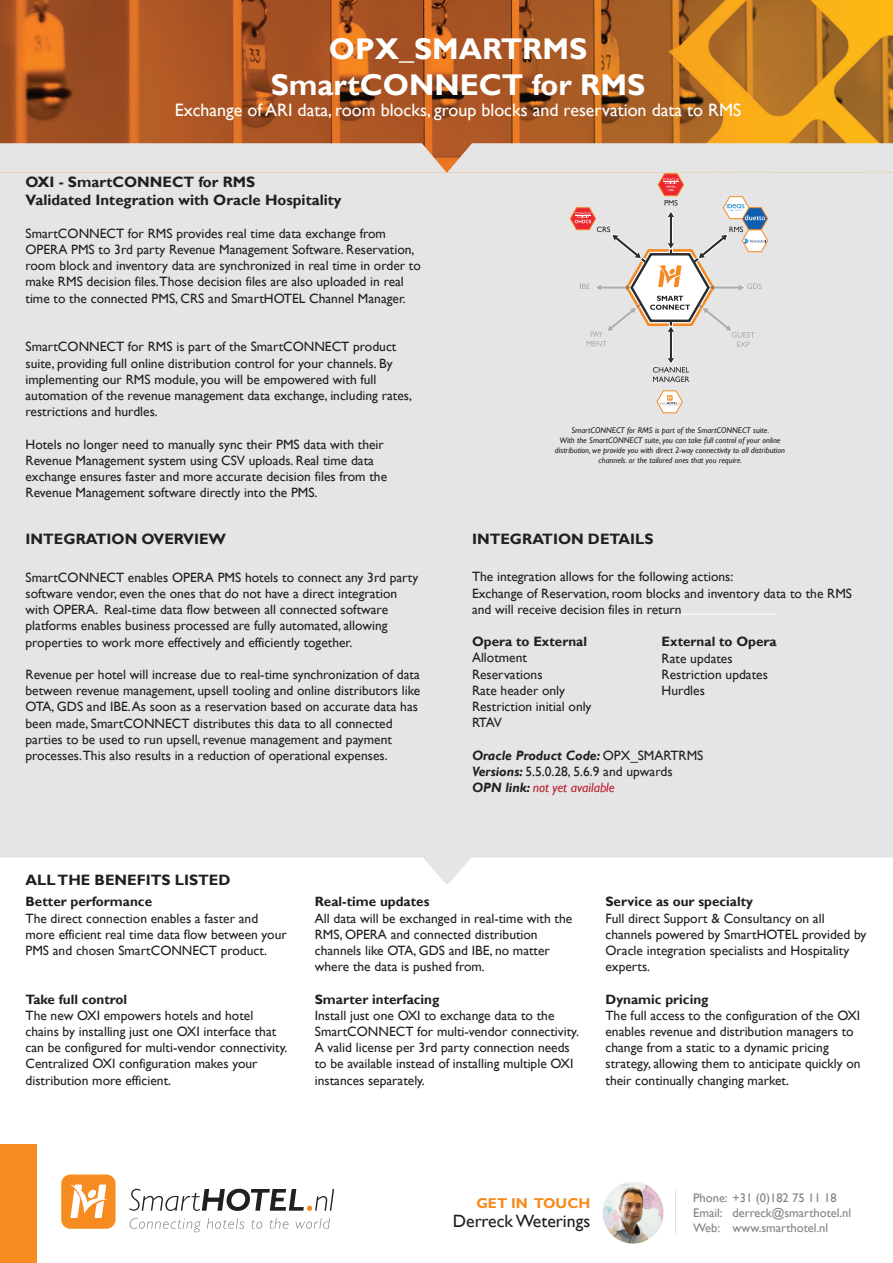
<style>
.page{position:relative;width:893px;height:1263px;background:#fff}
.page>*{position:absolute;margin:0;border:0;box-sizing:border-box;transform-origin:0 0}
.t1{font:700 30px/36px "Gill Sans";color:#fff;text-align:center}
.t2{font:18px "Gill Sans";color:#fff}
.t3{font:17.85px "Gill Sans";color:#231f20}
.t4{font:700 15px/18px "Gill Sans";color:#231f20}
.t5{font:700 14.25px "Gill Sans";color:#f68b1f}
.t6{font:13.5px/16.2px "Gill Sans";color:#231f20}
.t7{font:700 13.5px "Gill Sans";color:#231f20}
.t8{font:12.45px/15px "Gill Sans";color:#808285}
.t9{font:italic 8.25px/9.9px "Gill Sans";color:#231f20;text-align:center}
.s1{font-weight:700;font-style:italic}
.s2{font-style:italic;color:#be1d2c}
</style>
<div class="page">
<div style="left:0;top:1144px;width:37px;height:119px;background:#f68b1f"></div>
<svg style="left:130px;top:1218px;width:71px;height:14px"></svg>
<svg style="left:207px;top:1218px;width:37px;height:11px"></svg>
<svg style="left:251px;top:1220px;width:11px;height:9px"></svg>
<svg style="left:269px;top:1218px;width:19px;height:11px"></svg>
<svg style="left:296px;top:1218px;width:34px;height:11px"></svg>
<svg style="left:129px;top:1189px;width:205px;height:22px"></svg>
<div style="left:61px;top:1174px;width:55px;height:55px;background:#f68b1f;border-radius:9px"></div>
<svg style="left:70px;top:1184px;width:38px;height:34px"></svg>
<img style="left:602px;top:1182px;width:62px;height:62px">
<div style="left:0;top:110px;width:893px;height:773px;background:#e5e5e5"></div>
<hr style="left:472px;top:614px;width:114px;height:1px;background:#fff">
<hr style="left:662px;top:614px;width:113px;height:1px;background:#fff">
<img style="left:0;top:0;width:893px;height:143px">
<div style="left:0;top:857px;width:893px;height:27px;background:#fff"></div>
<svg style="left:669px;top:320px;width:4px;height:40px"></svg>
<svg style="left:653px;top:357px;width:36px;height:25px"></svg>
<svg style="left:656px;top:390px;width:27px;height:24px"></svg>
<svg style="left:0;top:143px;width:893px;height:204px"></svg>
<h1 class="t1" style="left:271px;top:31px;width:376px">OPX_SMARTRMS<br>SmartCONNECT for RMS</h1>
<h2 class="t2" style="left:175px;top:100px;width:568px">Exchange of ARI data, room blocks, group blocks and reservation data to RMS</h2>
<p class="t4" style="left:26px;top:174px;width:318px">OXI - SmartCONNECT for RMS<br>Validated Integration with Oracle Hospitality</p>
<p class="t6" style="left:26px;top:225px;width:397px">SmartCONNECT for RMS provides real time data exchange from OPERA PMS to 3rd party Revenue Management Software. Reservation, room block and inventory data are synchronized in real time in order to make RMS decision files.Those decision files are also uploaded in real time to the connected PMS, CRS and SmartHOTEL Channel Manager.</p>
<p class="t6" style="left:26px;top:339px;width:388px">SmartCONNECT for RMS is part of the SmartCONNECT product suite, providing full online distribution control for your channels. By implementing our RMS module, you will be empowered with full automation of the revenue management data exchange, including rates, restrictions and hurdles.</p>
<p class="t6" style="left:26px;top:436px;width:363px">Hotels no longer need to manually sync their PMS data with their Revenue Management system using CSV uploads. Real time data exchange ensures faster and more accurate decision files from the Revenue Management software directly into the PMS.</p>
<p class="t4" style="left:26px;top:530px;width:202px">INTEGRATION OVERVIEW</p>
<p class="t6" style="left:26px;top:569px;width:394px">SmartCONNECT enables OPERA PMS hotels to connect any 3rd party software vendor, even the ones that do not have a direct integration with OPERA. Real-time data flow between all connected software platforms enables business processed are fully automated, allowing properties to work more effectively and efficiently together.</p>
<p class="t6" style="left:26px;top:667px;width:396px">Revenue per hotel will increase due to real-time synchronization of data between revenue management, upsell tooling and online distributors like OTA, GDS and IBE. As soon as a reservation based on accurate data has been made, SmartCONNECT distributes this data to all connected parties to be used to run upsell, revenue management and payment processes.This also results in a reduction of operational expenses.</p>
<p class="t4" style="left:26px;top:871px;width:206px">ALL THE BENEFITS LISTED</p>
<p class="t9" style="left:555px;top:425px;width:232px">SmartCONNECT for RMS is part of the SmartCONNECT suite.<br>With the SmartCONNECT suite, you can take full control of your online distribution, we provide you with direct 2-way connectivity to all distribution channels. or the tailored ones that you require.</p>
<p class="t4" style="left:472px;top:530px;width:183px">INTEGRATION DETAILS</p>
<p class="t6" style="left:472px;top:569px;width:382px">The integration allows for the following actions:<br>Exchange of Reservation, room blocks and inventory data to the RMS and will receive decision files in return</p>
<p class="t7" style="left:472px;top:633px;width:117px">Opera to External</p>
<p class="t6" style="left:472px;top:650px;width:121px">Allotment<br>Reservations<br>Rate header only<br>Restriction initial only<br>RTAV</p>
<p class="t6" style="left:472px;top:747px;width:233px"><span class="s1">Oracle Product Code:</span> OPX_SMARTRMS<br><span class="s1">Versions:</span> 5.5.0.28, 5.6.9 and upwards<br><span class="s1">OPN link:</span> <span class="s2">not yet available</span></p>
<p class="t7" style="left:662px;top:634px;width:117px">External to Opera</p>
<p class="t6" style="left:662px;top:650px;width:108px">Rate updates<br>Restriction updates<br>Hurdles</p>
<p class="t7" style="left:26px;top:894px;width:128px">Better performance</p>
<p class="t6" style="left:26px;top:910px;width:263px">The direct connection enables a faster and more efficient real time data flow between your<br>PMS and chosen SmartCONNECT product.</p>
<p class="t7" style="left:26px;top:991px;width:103px">Take full control</p>
<p class="t6" style="left:26px;top:1007px;width:264px">The new OXI empowers hotels and hotel chains by installing just one OXI interface that can be configured for multi-vendor connectivity.<br>Centralized OXI configuration makes your distribution more efficient.</p>
<p class="t7" style="left:315px;top:894px;width:116px">Real-time updates</p>
<p class="t6" style="left:315px;top:910px;width:259px">All data will be exchanged in real-time with the RMS, OPERA and connected distribution channels like OTA, GDS and IBE, no matter where the data is pushed from.</p>
<p class="t7" style="left:315px;top:991px;width:126px">Smarter interfacing</p>
<p class="t6" style="left:315px;top:1007px;width:266px">Install just one OXI to exchange data to the SmartCONNECT for multi-vendor connectivity.<br>A valid license per 3rd party connection needs to be available instead of installing multiple OXI instances separately.</p>
<p class="t7" style="left:605px;top:894px;width:149px">Service as our specialty</p>
<p class="t6" style="left:605px;top:910px;width:263px">Full direct Support &amp; Consultancy on all channels powered by SmartHOTEL provided by Oracle integration specialists and Hospitality experts.</p>
<p class="t7" style="left:605px;top:991px;width:105px">Dynamic pricing</p>
<p class="t6" style="left:605px;top:1007px;width:257px">The full access to the configuration of the OXI enables revenue and distribution managers to change from a static to a dynamic pricing strategy, allowing them to anticipate quickly on their continually changing market.</p>
<p class="t5" style="left:476px;top:1194px;width:115px">GET IN TOUCH</p>
<h3 class="t3" style="left:453px;top:1211px;width:139px">Derreck Weterings</h3>
<p class="t8" style="left:693px;top:1190px;width:159px">Phone: +31 (0)182 75 11 18<br>Email: derreck@smarthotel.nl<br>Web: www.smarthotel.nl</p>
</div>
